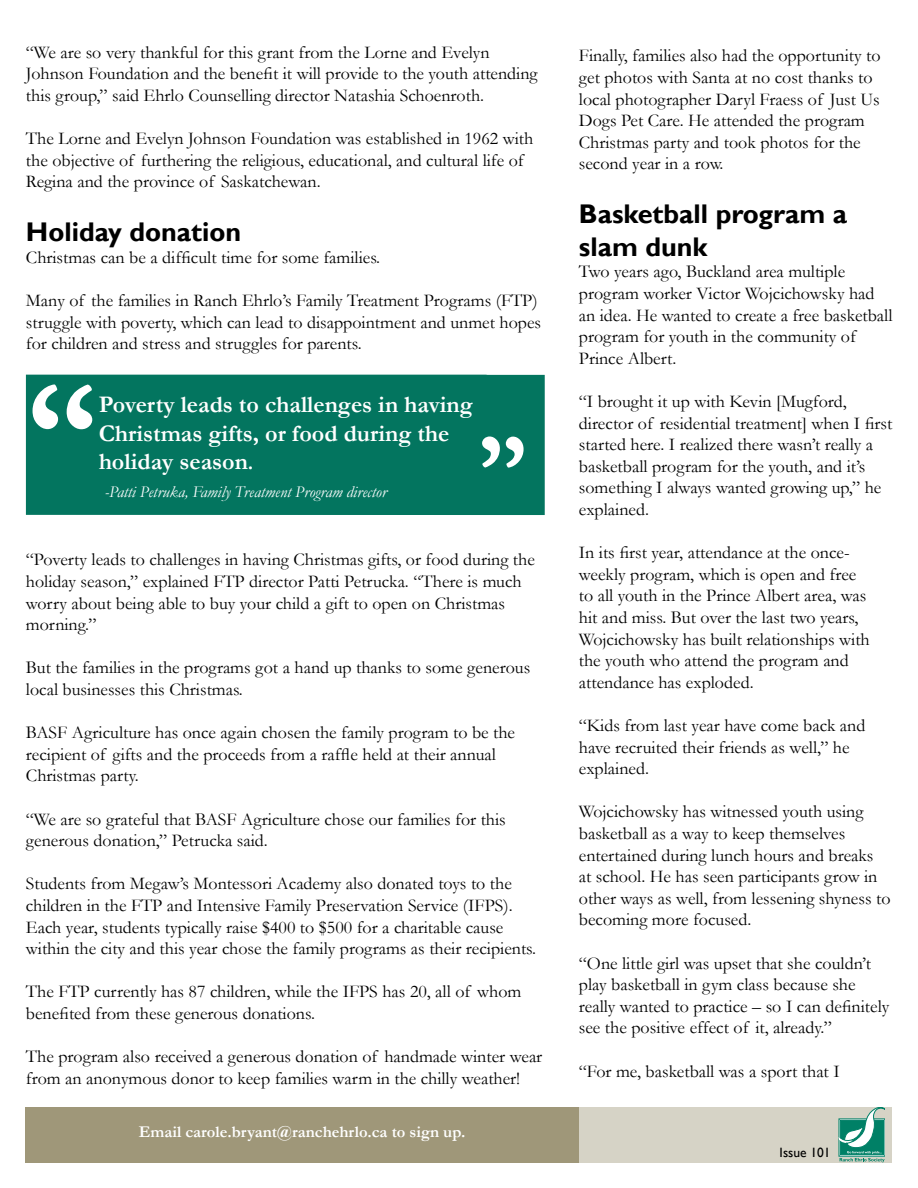
<style>
.page{position:relative;width:918px;height:1188px;background:#fff}
.page>*{position:absolute;margin:0;border:0;box-sizing:border-box;transform-origin:0 0}
.t1{font:700 27px/32.4px "Gill Sans";color:#000}
.t2{font:700 24px/28.8px "Garamond";color:#fff}
.t3{font:18px/21.6px "Garamond";color:#000}
.t4{font:italic 16.5px "Garamond";color:#fff}
.t5{font:700 16.5px "Garamond";color:#fff}
.t6{font:13.5px "Gill Sans";color:#000}
.s1{font-size:21px}
</style>
<div class="page">
<div style="left:26px;top:1107px;width:866px;height:55px;background:#d6d3c6"></div>
<svg style="left:839px;top:1107px;width:46px;height:55px"></svg>
<div style="left:26px;top:1107px;width:553px;height:55px;background:#9f9779"></div>
<div style="left:26px;top:375px;width:519px;height:140px;background:#03755f"></div>
<svg style="left:33px;top:384px;width:59px;height:45px"></svg>
<svg style="left:482px;top:437px;width:42px;height:31px"></svg>
<p class="t3" style="left:26px;top:41px;width:513px">“We are so very thankful for this grant from the Lorne and Evelyn<br>Johnson Foundation and the benefit it will provide to the youth attending this group,” said Ehrlo Counselling director Natashia Schoenroth.</p>
<p class="t3" style="left:26px;top:127px;width:509px">The Lorne and Evelyn Johnson Foundation was established in 1962 with the objective of furthering the religious, educational, and cultural life of<br>Regina and the province of Saskatchewan.</p>
<h1 class="t1" style="left:26px;top:217px;width:217px">Holiday donation</h1>
<p class="t3" style="left:26px;top:246px;width:356px">Christmas can be a difficult time for some families.</p>
<p class="t3" style="left:26px;top:289px;width:517px">Many of the families in Ranch Ehrlo’s Family Treatment Programs (FTP) struggle with poverty, which can lead to disappointment and unmet hopes for children and stress and struggles for parents.</p>
<h2 class="t2" style="left:99px;top:390px;width:375px">Poverty leads to challenges in having<br>Christmas gifts, or food during the holiday season<span class="s1">.</span></h2>
<p class="t4" style="left:105px;top:481px;width:283px">-Patti Petruka, Family Treatment Program director</p>
<p class="t3" style="left:26px;top:548px;width:511px">“Poverty leads to challenges in having Christmas gifts, or food during the holiday season,” explained FTP director Patti Petrucka. “There is much worry about being able to buy your child a gift to open on Christmas morning.”</p>
<p class="t3" style="left:26px;top:656px;width:506px">But the families in the programs got a hand up thanks to some generous local businesses this Christmas.</p>
<p class="t3" style="left:26px;top:721px;width:491px">BASF Agriculture has once again chosen the family program to be the recipient of gifts and the proceeds from a raffle held at their annual<br>Christmas party.</p>
<p class="t3" style="left:26px;top:808px;width:481px">“We are so grateful that BASF Agriculture chose our families for this generous donation,” Petrucka said.</p>
<p class="t3" style="left:26px;top:872px;width:512px">Students from Megaw’s Montessori Academy also donated toys to the children in the FTP and Intensive Family Preservation Service (IFPS).<br>Each year, students typically raise $400 to $500 for a charitable cause within the city and this year chose the family programs as their recipients.</p>
<p class="t3" style="left:26px;top:980px;width:497px">The FTP currently has 87 children, while the IFPS has 20, all of whom benefited from these generous donations.</p>
<p class="t3" style="left:26px;top:1045px;width:518px">The program also received a generous donation of handmade winter wear from an anonymous donor to keep families warm in the chilly weather!</p>
<p class="t5" style="left:139px;top:1121px;width:328px">Email carole.bryant@ranchehrlo.ca to sign up.</p>
<p class="t3" style="left:579px;top:45px;width:303px">Finally, families also had the opportunity to get photos with Santa at no cost thanks to local photographer Daryl Fraess of Just Us Dogs Pet Care. He attended the program Christmas party and took photos for the second year in a row.</p>
<h1 class="t1" style="left:579px;top:199px;width:270px">Basketball program a slam dunk</h1>
<p class="t3" style="left:579px;top:261px;width:315px">Two years ago, Buckland area multiple program worker Victor Wojcichowsky had an idea. He wanted to create a free basketball program for youth in the community of Prince Albert.</p>
<p class="t3" style="left:579px;top:390px;width:315px">“I brought it up with Kevin [Mugford, director of residential treatment] when I first started here. I realized there wasn’t really a basketball program for the youth, and it’s something I always wanted growing up,” he explained.</p>
<p class="t3" style="left:579px;top:541px;width:292px">In its first year, attendance at the once&shy;weekly program, which is open and free to all youth in the Prince Albert area, was hit and miss. But over the last two years, Wojcichowsky has built relationships with the youth who attend the program and attendance has exploded.</p>
<p class="t3" style="left:579px;top:714px;width:288px">“Kids from last year have come back and have recruited their friends as well,” he explained.</p>
<p class="t3" style="left:579px;top:801px;width:313px">Wojcichowsky has witnessed youth using basketball as a way to keep themselves entertained during lunch hours and breaks at school. He has seen participants grow in other ways as well, from lessening shyness to becoming more focused.</p>
<p class="t3" style="left:579px;top:952px;width:312px">“One little girl was upset that she couldn’t play basketball in gym class because she really wanted to practice – so I can definitely see the positive effect of it, already.”</p>
<p class="t3" style="left:579px;top:1060px;width:262px">“For me, basketball was a sport that I</p>
<p class="t6" style="left:780px;top:1145px;width:52px">Issue 101</p>
</div>
